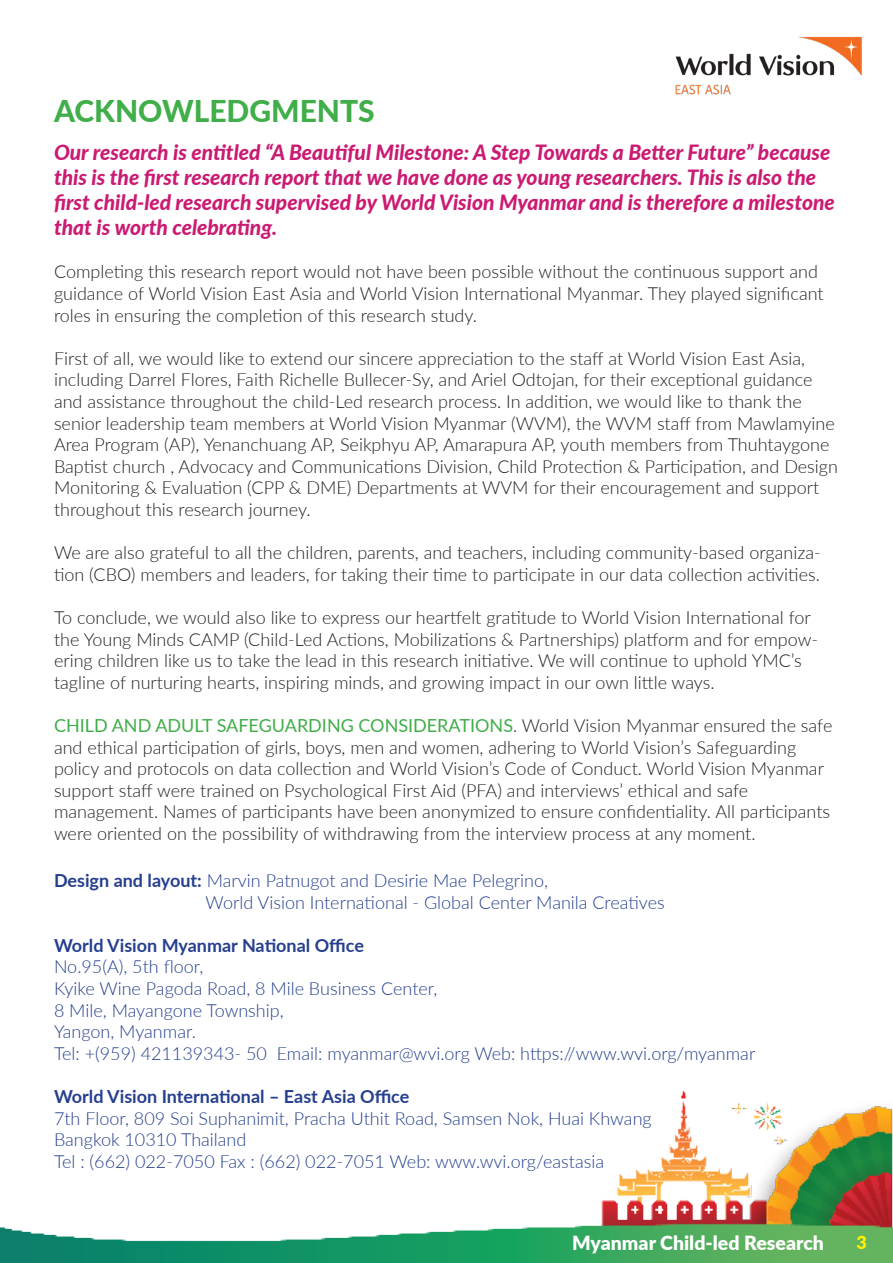
<style>
.page{position:relative;width:893px;height:1263px;background:#fff}
.page>*{position:absolute;margin:0;border:0;box-sizing:border-box;transform-origin:0 0}
.t1{font:800 30px "Lato";color:#40ae49}
.t2{font:italic 800 21px/25.2px "Lato";color:#cb1a72}
.t3{font:900 19.5px "Lato";color:#fff}
.t4{font:300 18px/21.6px "Lato";color:#231f20}
.t5{font:300 18px "Lato";color:#253f8e}
.t6{font:700 18px "Lato";color:#253f8e}
.t7{font:900 18px "Lato";color:#fff101}
.s1{font-weight:400;color:#40ae49}
.s2{font-weight:700}
</style>
<div class="page">
<img style="left:0;top:1090px;width:893px;height:173px">
<img style="left:675px;top:36px;width:187px;height:59px">
<p class="t1" style="left:54px;top:89px;width:322px">ACKNOWLEDGMENTS</p>
<p class="t2" style="left:54px;top:138px;width:782px">Our research is entitled “A Beautiful Milestone: A Step Towards a Better Future” because this is the first research report that we have done as young researchers. This is also the first child-led research supervised by World Vision Myanmar and is therefore a milestone that is worth celebrating.</p>
<p class="t4" style="left:54px;top:260px;width:771px">Completing this research report would not have been possible without the continuous support and guidance of World Vision East Asia and World Vision International Myanmar. They played significant roles in ensuring the completion of this research study.</p>
<p class="t4" style="left:54px;top:347px;width:785px">First of all, we would like to extend our sincere appreciation to the staff at World Vision East Asia, including Darrel Flores, Faith Richelle Bullecer-Sy, and Ariel Odtojan, for their exceptional guidance and assistance throughout the child-Led research process. In addition, we would like to thank the senior leadership team members at World Vision Myanmar (WVM), the WVM staff from Mawlamyine Area Program (AP), Yenanchuang AP, Seikphyu AP, Amarapura AP, youth members from Thuhtaygone Baptist church , Advocacy and Communications Division, Child Protection &amp; Participation, and Design Monitoring &amp; Evaluation (CPP &amp; DME) Departments at WVM for their encouragement and support throughout this research journey.</p>
<p class="t4" style="left:54px;top:541px;width:768px">We are also grateful to all the children, parents, and teachers, including community-based organiza&shy;tion (CBO) members and leaders, for taking their time to participate in our data collection activities.</p>
<p class="t4" style="left:54px;top:606px;width:766px">To conclude, we would also like to express our heartfelt gratitude to World Vision International for the Young Minds CAMP (Child-Led Actions, Mobilizations &amp; Partnerships) platform and for empow&shy;ering children like us to take the lead in this research initiative. We will continue to uphold YMC’s tagline of nurturing hearts, inspiring minds, and growing impact in our own little ways.</p>
<p class="t4" style="left:54px;top:714px;width:780px"><span class="s1">CHILD AND ADULT SAFEGUARDING CONSIDERATIONS</span>. World Vision Myanmar ensured the safe and ethical participation of girls, boys, men and women, adhering to World Vision’s Safeguarding policy and protocols on data collection and World Vision’s Code of Conduct. World Vision Myanmar support staff were trained on Psychological First Aid (PFA) and interviews’ ethical and safe management. Names of participants have been anonymized to ensure confidentiality. All participants were oriented on the possibility of withdrawing from the interview process at any moment.</p>
<p class="t5" style="left:54px;top:868px;width:496px"><span class="s2">Design and layout:</span> Marvin Patnugot and Desirie Mae Pelegrino,</p>
<p class="t5" style="left:206px;top:890px;width:461px">World Vision International - Global Center Manila Creatives</p>
<p class="t6" style="left:54px;top:932px;width:311px">World Vision Myanmar National Office</p>
<p class="t5" style="left:54px;top:954px;width:151px">No.95(A), 5th floor,</p>
<p class="t5" style="left:54px;top:976px;width:385px">Kyike Wine Pagoda Road, 8 Mile Business Center,</p>
<p class="t5" style="left:54px;top:998px;width:231px">8 Mile, Mayangone Township,</p>
<p class="t5" style="left:54px;top:1019px;width:143px">Yangon, Myanmar.</p>
<p class="t5" style="left:54px;top:1041px;width:703px">Tel: +(959) 421139343- 50 Email: myanmar@wvi.org Web: https://www.wvi.org/myanmar</p>
<p class="t6" style="left:54px;top:1083px;width:357px">World Vision International – East Asia Office</p>
<p class="t5" style="left:54px;top:1106px;width:599px">7th Floor, 809 Soi Suphanimit, Pracha Uthit Road, Samsen Nok, Huai Khwang</p>
<p class="t5" style="left:54px;top:1127px;width:194px">Bangkok 10310 Thailand</p>
<p class="t5" style="left:54px;top:1149px;width:552px">Tel : (662) 022-7050 Fax : (662) 022-7051 Web: www.wvi.org/eastasia</p>
<p class="t3" style="left:572px;top:1228px;width:253px">Myanmar Child-led Research</p>
<p class="t7" style="left:856px;top:1229px;width:12px">3</p>
</div>
